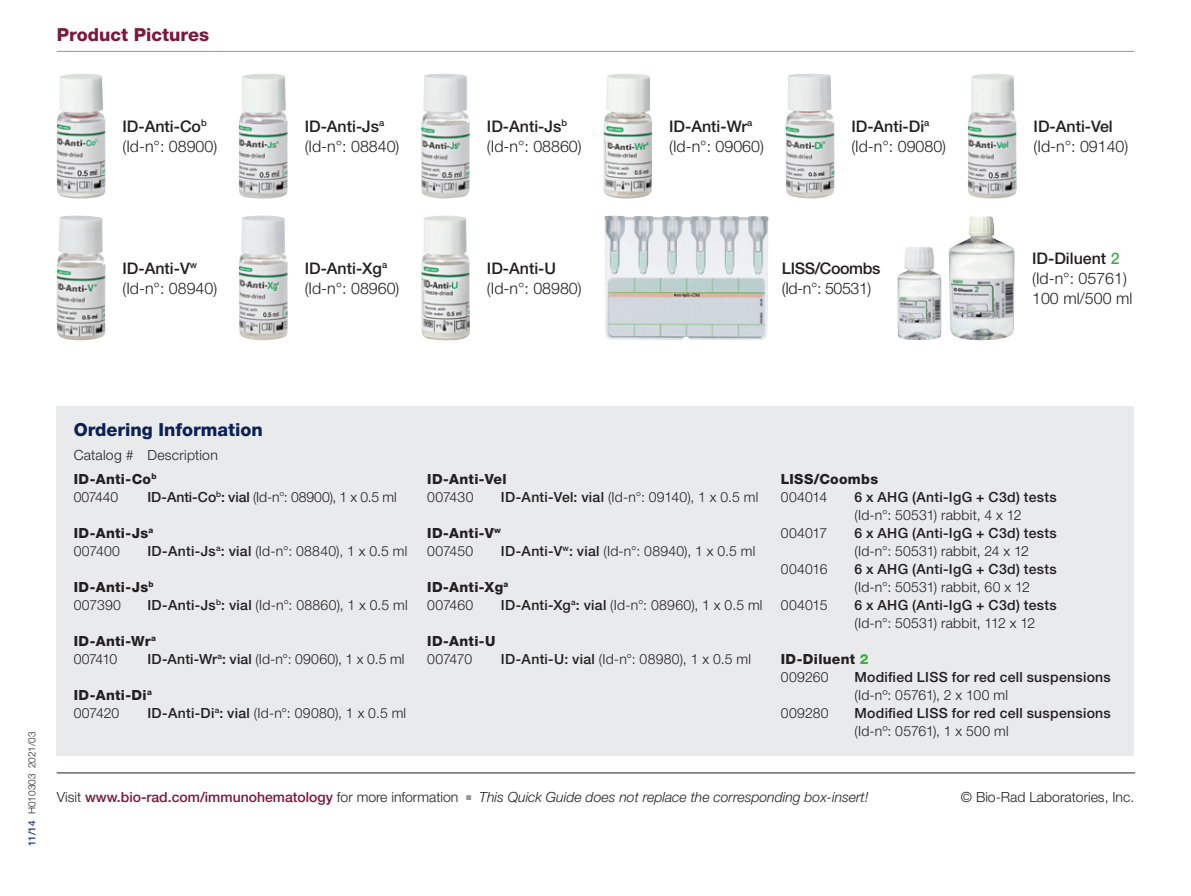
<style>
.page{position:relative;width:1191px;height:896px;background:#fff}
.page>*{position:absolute;margin:0;border:0;box-sizing:border-box;transform-origin:0 0}
.t1{font:800 18px "Helvetica Neue LT Std";color:#0a2156}
.t2{font:800 18px "Helvetica Neue LT Std";color:#7c173e}
.t3{font:300 16px/20px "Helvetica Neue LT Std";color:#231f20}
.t4{font:500 16px "Helvetica Neue LT Std";letter-spacing:-.015em;color:#231f20}
.t5{font:300 14px/24px "Helvetica Neue LT Std";letter-spacing:.015em;color:#231f20}
.t6{font:500 14px "Helvetica Neue LT Std";letter-spacing:.02em;color:#231f20}
.t7{font:800 14px/18px "Helvetica Neue LT Std";letter-spacing:.025em;color:#231f20}
.t8{font:italic 300 14px "Helvetica Neue LT Std";color:#231f20}
.t9{font:300 14px "Helvetica Neue LT Std";letter-spacing:-.005em;color:#231f20}
.t10{font:300 10px "Helvetica Neue LT Std";color:#231f20}
.t11{font:500 10px "Helvetica Neue LT Std";color:#253f8e}
.s1{font-weight:500}
.s2{font-weight:500;color:#40ae49}
.s3{font-weight:800}
.s4{font-weight:300}
.s5{color:#40ae49}
.s6{font-style:normal}
.s7{font-weight:500;font-style:normal;color:#7c173e}
.s8{color:#939598}
</style>
<div class="page">
<hr style="left:57px;top:772px;width:1078px;height:1px;background:#231f20">
<div style="left:57px;top:406px;width:1077px;height:350px;background:#e9eaeb"></div>
<hr style="left:57px;top:51px;width:1077px;height:1px;background:#939598">
<img style="left:57px;top:74px;width:48px;height:124px">
<img style="left:239px;top:74px;width:49px;height:124px">
<img style="left:421px;top:74px;width:49px;height:125px">
<img style="left:603px;top:74px;width:49px;height:124px">
<img style="left:785px;top:74px;width:49px;height:124px">
<img style="left:967px;top:74px;width:49px;height:124px">
<img style="left:57px;top:215px;width:48px;height:126px">
<img style="left:239px;top:215px;width:49px;height:125px">
<img style="left:421px;top:215px;width:49px;height:125px">
<img style="left:964px;top:216px;width:16px;height:25px">
<img style="left:604px;top:215px;width:164px;height:125px">
<p class="t2" style="left:57px;top:24px;width:154px">Product Pictures</p>
<p class="t3" style="left:122px;top:116px;width:96px"><span class="s1">ID-Anti-Co</span><sup>b </sup>(Id-n°: 08900)</p>
<p class="t3" style="left:305px;top:116px;width:96px"><span class="s1">ID-Anti-Js</span><sup>a </sup>(Id-n°: 08840)</p>
<p class="t3" style="left:487px;top:116px;width:96px"><span class="s1">ID-Anti-Js</span><sup>b </sup>(Id-n°: 08860)</p>
<p class="t3" style="left:669px;top:116px;width:96px"><span class="s1">ID-Anti-Wr</span><sup>a </sup>(Id-n°: 09060)</p>
<p class="t3" style="left:851px;top:116px;width:96px"><span class="s1">ID-Anti-Di</span><sup>a </sup>(Id-n°: 09080)</p>
<p class="t4" style="left:1033px;top:117px;width:81px">ID-Anti-Vel</p>
<p class="t3" style="left:1033px;top:136px;width:96px">(Id-n°: 09140)</p>
<p class="t3" style="left:122px;top:257px;width:96px"><span class="s1">ID-Anti-V</span><sup>w </sup>(Id-n°: 08940)</p>
<p class="t3" style="left:305px;top:257px;width:96px"><span class="s1">ID-Anti-Xg</span><sup>a </sup>(Id-n°: 08960)</p>
<p class="t4" style="left:487px;top:258px;width:71px">ID-Anti-U</p>
<p class="t3" style="left:487px;top:277px;width:96px">(Id-n°: 08980)</p>
<p class="t4" style="left:782px;top:258px;width:100px">LISS/Coombs</p>
<p class="t3" style="left:782px;top:277px;width:91px">(Id-n°: 50531)</p>
<p class="t3" style="left:1032px;top:247px;width:102px"><span class="s1">ID-Diluent</span> <span class="s2">2 </span>(Id-n°: 05761)<br>100 ml/500 ml</p>
<p class="t10" style="left:26px;top:814px;width:84px;rotate:-90deg">H010303 2021/03</p>
<p class="t11" style="left:26px;top:846px;width:27px;rotate:-90deg">11/14</p>
<p class="t1" style="left:74px;top:419px;width:191px">Ordering Information</p>
<p class="t5" style="left:74px;top:443px;width:146px">Catalog # Description<br><span class="s3">ID-Anti-Co</span><sup>b</sup></p>
<p class="t5" style="left:74px;top:485px;width:46px">007440</p>
<p class="t9" style="left:147px;top:488px;width:251px"><span class="s1">ID-Anti-Co</span><sup>b</sup><span class="s1">: vial</span> (Id-n°: 08900), 1 x 0.5 ml</p>
<p class="t7" style="left:74px;top:524px;width:81px">ID-Anti-Js<sup>a<br></sup><span class="s4">007400</span></p>
<p class="t5" style="left:147px;top:539px;width:261px"><span class="s1">ID-Anti-Js</span><sup>a</sup><span class="s1">: vial</span> (Id-n°: 08840), 1 x 0.5 ml</p>
<p class="t7" style="left:74px;top:578px;width:81px">ID-Anti-Js<sup>b<br></sup><span class="s4">007390</span></p>
<p class="t5" style="left:147px;top:593px;width:262px"><span class="s1">ID-Anti-Js</span><sup>b</sup><span class="s1">: vial</span> (Id-n°: 08860), 1 x 0.5 ml</p>
<p class="t7" style="left:74px;top:632px;width:84px">ID-Anti-Wr<sup>a<br></sup><span class="s4">007410</span></p>
<p class="t5" style="left:147px;top:647px;width:258px"><span class="s1">ID-Anti-Wr</span><sup>a</sup><span class="s1">: vial</span> (Id-n°: 09060), 1 x 0.5 ml</p>
<p class="t7" style="left:74px;top:686px;width:80px">ID-Anti-Di<sup>a<br></sup><span class="s4">007420</span></p>
<p class="t5" style="left:147px;top:701px;width:260px"><span class="s1">ID-Anti-Di</span><sup>a</sup><span class="s1">: vial</span> (Id-n°: 09080), 1 x 0.5 ml</p>
<p class="t7" style="left:427px;top:470px;width:81px">ID-Anti-Vel</p>
<p class="t5" style="left:427px;top:485px;width:48px">007430</p>
<p class="t5" style="left:501px;top:485px;width:259px"><span class="s1">ID-Anti-Vel: vial</span> (Id-n°: 09140), 1 x 0.5 ml</p>
<p class="t7" style="left:427px;top:524px;width:75px">ID-Anti-V<sup>w<br></sup><span class="s4">007450</span></p>
<p class="t5" style="left:501px;top:539px;width:256px"><span class="s1">ID-Anti-V</span><sup>w</sup><span class="s1">: vial</span> (Id-n°: 08940), 1 x 0.5 ml</p>
<p class="t7" style="left:427px;top:578px;width:83px">ID-Anti-Xg<sup>a<br></sup><span class="s4">007460</span></p>
<p class="t5" style="left:501px;top:593px;width:263px"><span class="s1">ID-Anti-Xg</span><sup>a</sup><span class="s1">: vial</span> (Id-n°: 08960), 1 x 0.5 ml</p>
<p class="t7" style="left:427px;top:632px;width:70px">ID-Anti-U</p>
<p class="t5" style="left:427px;top:647px;width:46px">007470</p>
<p class="t5" style="left:501px;top:647px;width:251px"><span class="s1">ID-Anti-U: vial</span> (Id-n°: 08980), 1 x 0.5 ml</p>
<p class="t7" style="left:780px;top:470px;width:99px">LISS/Coombs</p>
<p class="t5" style="left:780px;top:485px;width:48px">004014</p>
<p class="t6" style="left:854px;top:489px;width:204px">6 x AHG (Anti-IgG + C3d) tests</p>
<p class="t5" style="left:854px;top:503px;width:169px">(Id-n°: 50531) rabbit, 4 x 12</p>
<p class="t5" style="left:781px;top:521px;width:48px">004017</p>
<p class="t6" style="left:854px;top:525px;width:204px">6 x AHG (Anti-IgG + C3d) tests</p>
<p class="t5" style="left:854px;top:539px;width:176px">(Id-n°: 50531) rabbit, 24 x 12</p>
<p class="t5" style="left:781px;top:557px;width:48px">004016</p>
<p class="t6" style="left:854px;top:561px;width:204px">6 x AHG (Anti-IgG + C3d) tests</p>
<p class="t5" style="left:854px;top:575px;width:177px">(Id-n°: 50531) rabbit, 60 x 12</p>
<p class="t5" style="left:781px;top:593px;width:48px">004015</p>
<p class="t6" style="left:854px;top:597px;width:204px">6 x AHG (Anti-IgG + C3d) tests</p>
<p class="t5" style="left:854px;top:611px;width:182px">(Id-n°: 50531) rabbit, 112 x 12</p>
<p class="t7" style="left:781px;top:650px;width:89px">ID-Diluent <span class="s5">2<br></span><span class="s4">009260</span></p>
<p class="t6" style="left:854px;top:669px;width:258px">Modified LISS for red cell suspensions</p>
<p class="t5" style="left:854px;top:683px;width:155px">(Id-nº: 05761), 2 x 100 ml</p>
<p class="t5" style="left:781px;top:701px;width:49px">009280</p>
<p class="t6" style="left:854px;top:705px;width:258px">Modified LISS for red cell suspensions</p>
<p class="t5" style="left:854px;top:719px;width:156px">(Id-nº: 05761), 1 x 500 ml</p>
<p class="t8" style="left:57px;top:788px;width:813px"><span class="s6">Visit</span> <span class="s7">www.bio-rad.com/immunohematology</span> <span class="s6">for more information</span> <span class="s8">■</span> This Quick Guide does not replace the corresponding box-insert!</p>
<p class="t5" style="left:961px;top:784px;width:175px">© Bio-Rad Laboratories, Inc.</p>
</div>
